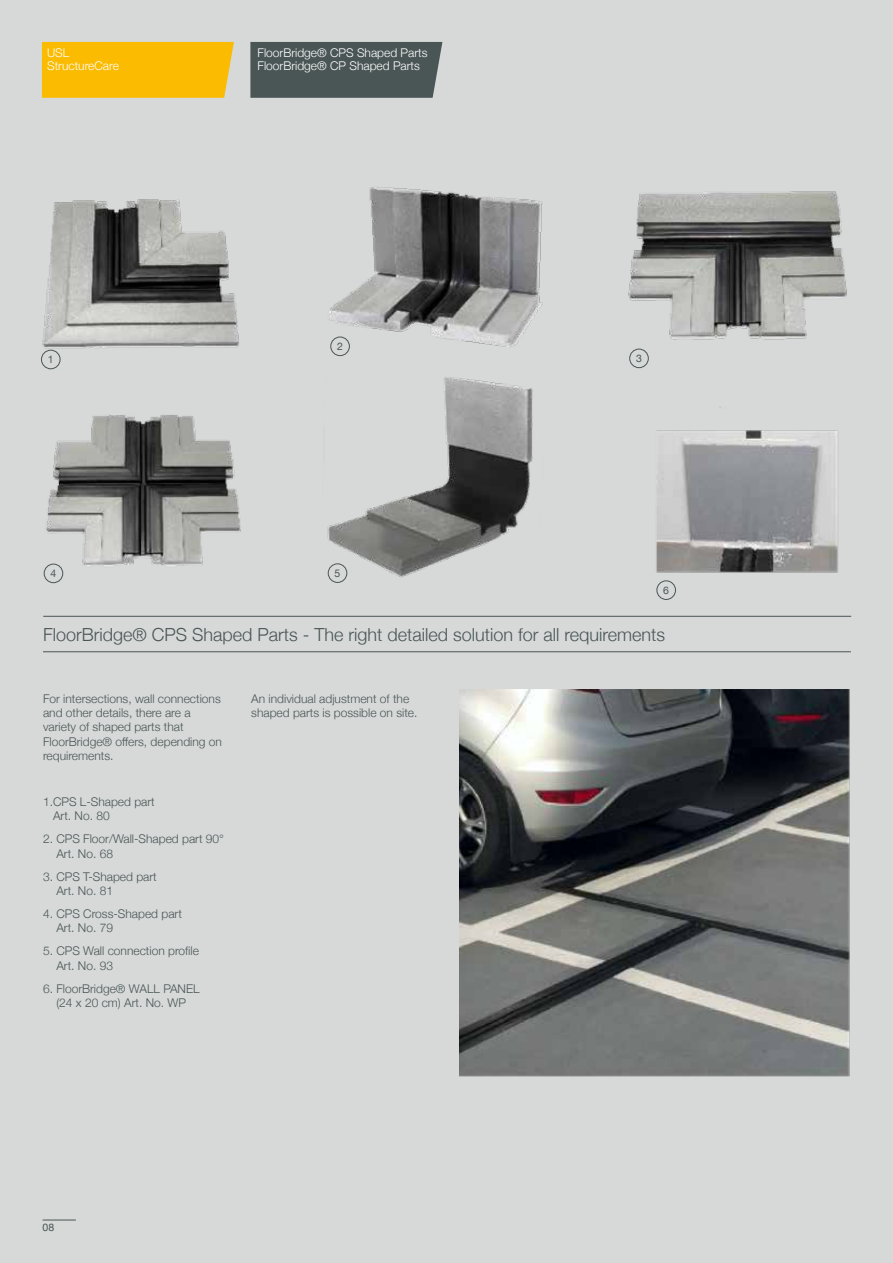
<style>
.page{position:relative;width:893px;height:1263px;background:#d6d9d8}
.page>*{position:absolute;margin:0;border:0;box-sizing:border-box;transform-origin:0 0}
.t1{font:300 18px "Helvetica Neue";color:#4a5555}
.t2{font:300 12px/14.4px "Helvetica Neue";color:#4a5555}
.t3{font:300 12px/13.5px "Helvetica Neue";color:#fff}
.t4{font:10.5px "Helvetica Neue";color:#4a5555}
</style>
<div class="page">
<hr style="left:43px;top:1219px;width:33px;height:1px;background:#4a5555">
<div style="left:42px;top:42px;width:192px;height:56px;background:#fabb00"></div>
<div style="left:250px;top:42px;width:192px;height:56px;background:#4a5555"></div>
<hr style="left:43px;top:616px;width:808px;height:1px;background:#4a5555">
<hr style="left:43px;top:651px;width:808px;height:1px;background:#4a5555">
<img style="left:42px;top:199px;width:197px;height:156px">
<img style="left:329px;top:187px;width:214px;height:170px">
<img style="left:628px;top:191px;width:219px;height:165px">
<img style="left:43px;top:415px;width:198px;height:163px">
<img style="left:327px;top:377px;width:206px;height:201px">
<img style="left:656px;top:407px;width:182px;height:166px">
<img style="left:459px;top:690px;width:390px;height:386px">
<div style="left:41px;top:350px;width:19px;height:19px;border:1px solid #4a5555;border-radius:50%"></div>
<div style="left:330px;top:337px;width:20px;height:19px;border:1px solid #4a5555;border-radius:50%"></div>
<div style="left:629px;top:349px;width:20px;height:19px;border:1px solid #4a5555;border-radius:50%"></div>
<div style="left:328px;top:563px;width:19px;height:20px;border:1px solid #4a5555;border-radius:50%"></div>
<div style="left:44px;top:564px;width:19px;height:19px;border:1px solid #4a5555;border-radius:50%"></div>
<div style="left:656px;top:580px;width:20px;height:20px;border:1px solid #4a5555;border-radius:50%"></div>
<p class="t3" style="left:47px;top:45px;width:73px">USL<br>StructureCare</p>
<p class="t3" style="left:258px;top:45px;width:171px">FloorBridge® CPS Shaped Parts<br>FloorBridge® CP Shaped Parts</p>
<p class="t4" style="left:48px;top:352px;width:7px">1</p>
<p class="t4" style="left:337px;top:339px;width:7px">2</p>
<p class="t4" style="left:50px;top:566px;width:7px">4</p>
<p class="t4" style="left:334px;top:565px;width:7px">5</p>
<p class="t4" style="left:636px;top:351px;width:7px">3</p>
<p class="t4" style="left:663px;top:582px;width:7px">6</p>
<h1 class="t1" style="left:43px;top:620px;width:624px">FloorBridge® CPS Shaped Parts - The right detailed solution for all requirements</h1>
<p class="t2" style="left:43px;top:690px;width:180px">For intersections, wall connections and other details, there are a variety of shaped parts that<br>FloorBridge® offers, depending on requirements.</p>
<p class="t2" style="left:53px;top:794px;width:103px;text-indent:-10px">1.CPS L-Shaped part<br>Art. No. 80</p>
<p class="t2" style="left:56px;top:831px;width:169px;text-indent:-13px">2. CPS Floor/Wall-Shaped part 90°<br>Art. No. 68</p>
<p class="t2" style="left:56px;top:868px;width:102px;text-indent:-13px">3. CPS T-Shaped part<br>Art. No. 81</p>
<p class="t2" style="left:56px;top:905px;width:127px;text-indent:-13px">4. CPS Cross-Shaped part<br>Art. No. 79</p>
<p class="t2" style="left:56px;top:943px;width:144px;text-indent:-13px">5. CPS Wall connection profile<br>Art. No. 93</p>
<p class="t2" style="left:43px;top:980px;width:158px;text-align:center">6. FloorBridge® WALL PANEL (24 x 20 cm) Art. No. WP</p>
<p class="t2" style="left:251px;top:690px;width:168px">An individual adjustment of the shaped parts is possible on site.</p>
<p class="t4" style="left:43px;top:1220px;width:13px">08</p>
</div>
